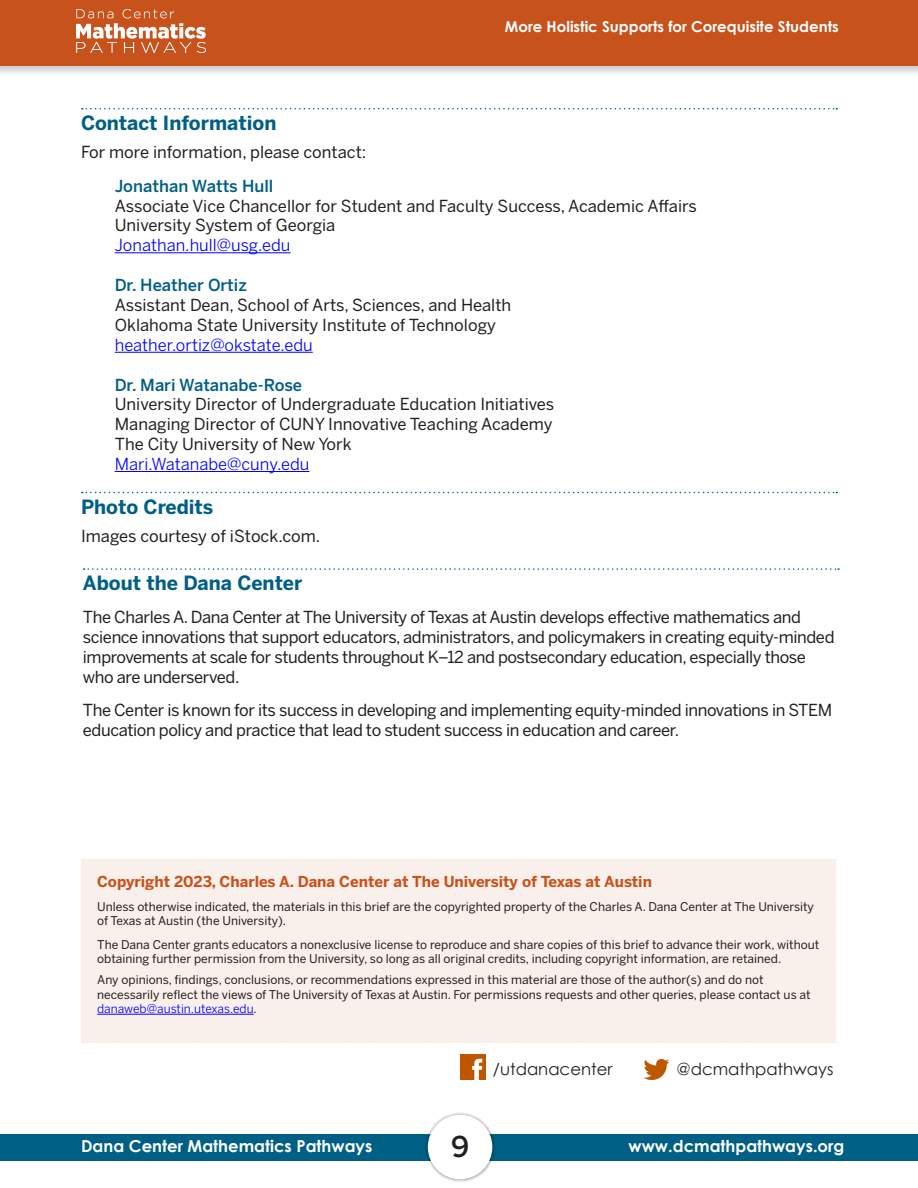
<style>
.page{position:relative;width:918px;height:1188px;background:#fff}
.page>*{position:absolute;margin:0;border:0;box-sizing:border-box;transform-origin:0 0}
.t1{font:500 28.5px "Benton Sans";color:#231f20}
.t2{font:700 19.5px "Benton Sans";color:#005f85}
.t3{font:16.5px/19.8px "Benton Sans";letter-spacing:-.025em;color:#231f20}
.t4{font:16.5px "Benton Sans";color:#231f20}
.t5{font:16.5px "Benton Sans";color:#00f}
.t6{font:500 16.5px "Benton Sans";color:#005f85}
.t7{font:700 16.5px "Century Gothic";color:#fff}
.t8{font:16.5px "Century Gothic";color:#231f20}
.Heading_2{font:700 15px "Benton Sans";color:#c7521b}
.t9{font:700 15px "Century Gothic";color:#fff}
.Heading_2-2{font:12px/14.4px "Benton Sans";color:#231f20}
.s1{color:#00f}
</style>
<div class="page">
<div style="left:0;top:0;width:918px;height:79px;background:#231f20;opacity:.25"></div>
<div style="left:0;top:0;width:918px;height:66px;background:#c7521b"></div>
<img style="left:77px;top:10px;width:128px;height:42px">
<div style="left:0;top:1134px;width:918px;height:26px;background:#005f85"></div>
<img style="left:423px;top:1112px;width:74px;height:70px">
<div style="left:428px;top:1115px;width:64px;height:64px;background:#fff;border-radius:50%"></div>
<svg style="left:82px;top:108px;width:755px;height:2px"></svg>
<hr style="left:115px;top:252px;width:176px;height:1px;background:#00f">
<hr style="left:115px;top:352px;width:198px;height:1px;background:#00f">
<hr style="left:115px;top:471px;width:195px;height:1px;background:#00f">
<svg style="left:82px;top:492px;width:755px;height:1px"></svg>
<svg style="left:84px;top:568px;width:755px;height:2px"></svg>
<div style="left:81px;top:859px;width:756px;height:184px;background:#faf0eb"></div>
<hr style="left:97px;top:1014px;width:157px;height:1px;background:#00f">
<img style="left:460px;top:1054px;width:26px;height:26px">
<img style="left:643px;top:1059px;width:27px;height:21px">
<p class="t9" style="left:505px;top:17px;width:335px">More Holistic Supports for Corequisite Students</p>
<p class="t2" style="left:81px;top:110px;width:197px">Contact Information</p>
<p class="t4" style="left:81px;top:143px;width:287px">For more information, please contact:</p>
<p class="t6" style="left:115px;top:176px;width:160px">Jonathan Watts Hull</p>
<p class="t4" style="left:115px;top:196px;width:584px">Associate Vice Chancellor for Student and Faculty Success, Academic Affairs</p>
<p class="t4" style="left:115px;top:216px;width:222px">University System of Georgia</p>
<p class="t5" style="left:115px;top:235px;width:177px">Jonathan.hull@usg.edu</p>
<p class="t6" style="left:115px;top:275px;width:134px">Dr. Heather Ortiz</p>
<p class="t4" style="left:115px;top:295px;width:398px">Assistant Dean, School of Arts, Sciences, and Health</p>
<p class="t4" style="left:115px;top:315px;width:383px">Oklahoma State University Institute of Technology</p>
<p class="t5" style="left:115px;top:335px;width:200px">heather.ortiz@okstate.edu</p>
<p class="t6" style="left:115px;top:375px;width:189px">Dr. Mari Watanabe-Rose</p>
<p class="t4" style="left:115px;top:395px;width:441px">University Director of Undergraduate Education Initiatives</p>
<p class="t4" style="left:115px;top:414px;width:439px">Managing Director of CUNY Innovative Teaching Academy</p>
<p class="t4" style="left:115px;top:434px;width:238px">The City University of New York</p>
<p class="t5" style="left:115px;top:454px;width:196px">Mari.Watanabe@cuny.edu</p>
<p class="t2" style="left:81px;top:494px;width:134px">Photo Credits</p>
<p class="t4" style="left:81px;top:526px;width:241px">Images courtesy of iStock.com.</p>
<p class="t2" style="left:83px;top:571px;width:221px">About the Dana Center</p>
<p class="t3" style="left:83px;top:607px;width:753px">The Charles A. Dana Center at The University of Texas at Austin develops effective mathematics and science innovations that support educators, administrators, and policymakers in creating equity-minded improvements at scale for students throughout K–12 and postsecondary education, especially those who are underserved.</p>
<p class="t3" style="left:83px;top:700px;width:751px">The Center is known for its success in developing and implementing equity-minded innovations in STEM education policy and practice that lead to student success in education and career.</p>
<p class="Heading_2" style="left:97px;top:873px;width:556px">Copyright 2023, Charles A. Dana Center at The University of Texas at Austin</p>
<p class="Heading_2-2" style="left:97px;top:899px;width:718px">Unless otherwise indicated, the materials in this brief are the copyrighted property of the Charles A. Dana Center at The University of Texas at Austin (the University).</p>
<p class="Heading_2-2" style="left:97px;top:937px;width:724px">The Dana Center grants educators a nonexclusive license to reproduce and share copies of this brief to advance their work, without obtaining further permission from the University, so long as all original credits, including copyright information, are retained.</p>
<p class="Heading_2-2" style="left:97px;top:972px;width:715px">Any opinions, findings, conclusions, or recommendations expressed in this material are those of the author(s) and do not necessarily reflect the views of The University of Texas at Austin. For permissions requests and other queries, please contact us at <span class="s1">danaweb@austin.utexas.edu</span>.</p>
<p class="t8" style="left:493px;top:1059px;width:121px">/utdanacenter</p>
<p class="t8" style="left:676px;top:1059px;width:159px">@dcmathpathways</p>
<h3 class="t7" style="left:81px;top:1136px;width:293px">Dana Center Mathematics Pathways</h3>
<h1 class="t1" style="left:451px;top:1130px;width:20px">9</h1>
<h3 class="t7" style="left:629px;top:1136px;width:217px">www.dcmathpathways.org</h3>
</div>
